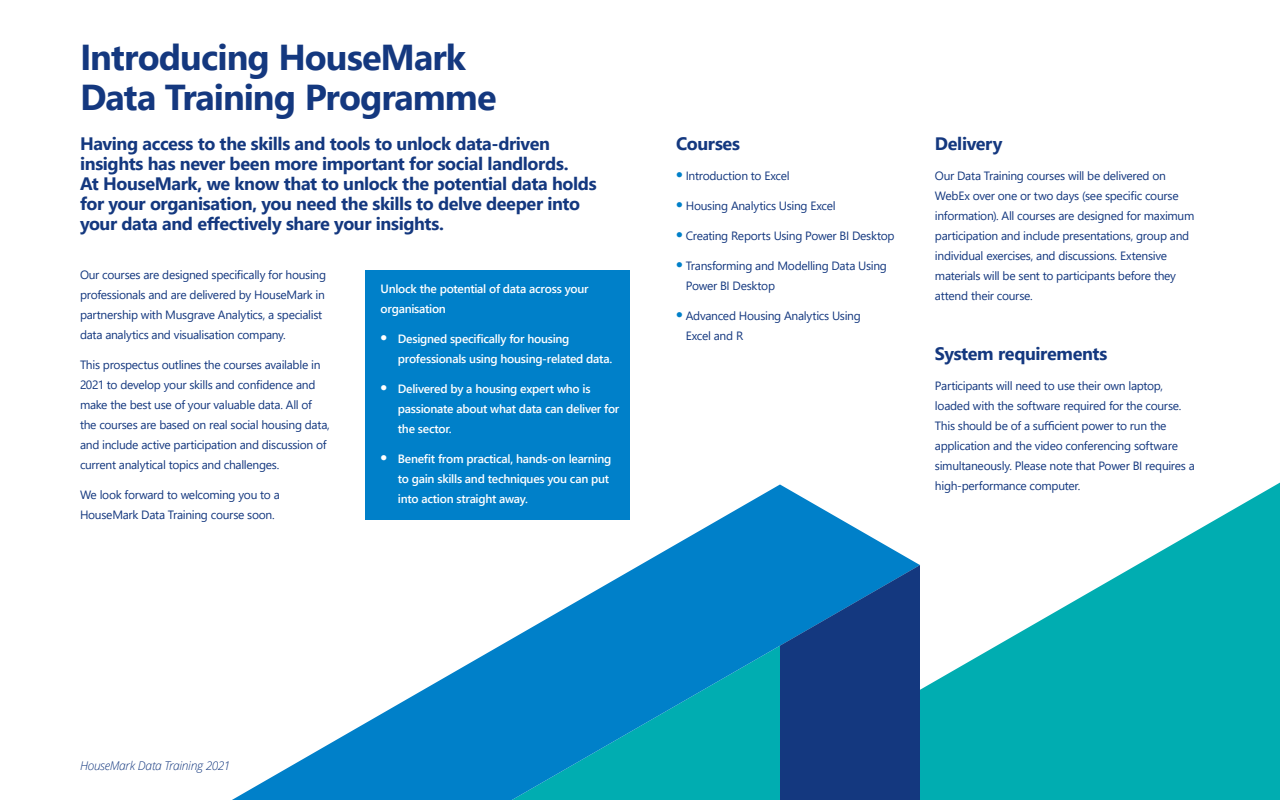
<style>
.page{position:relative;width:1280px;height:800px;background:#fff}
.page>*{position:absolute;margin:0;border:0;box-sizing:border-box;transform-origin:0 0}
.t1{font:700 36px/40px "Segoe UI";letter-spacing:-.03em;color:#14387f}
.t2{font:700 18px/20px "Segoe UI";letter-spacing:-.02em;color:#14387f}
.t3{font:12px/20px "Segoe UI";letter-spacing:-.025em;color:#14387f}
.t4{font:600 12px/20px "Segoe UI";letter-spacing:-.025em;color:#fff}
.t5{font:italic 300 12px "Open Sans";letter-spacing:-.03em;color:#14387f}
</style>
<div class="page">
<svg style="left:232px;top:484px;width:688px;height:316px"></svg>
<svg style="left:780px;top:565px;width:140px;height:235px;background:#10448c"></svg>
<svg style="left:920px;top:483px;width:360px;height:317px;fill:#00adb1"></svg>
<div style="left:365px;top:271px;width:265px;height:249px;background:#0080c9"></div>
<h1 class="t1" style="left:80px;top:34px;width:418px">Introducing HouseMark<br>Data Training Programme</h1>
<p class="t2" style="left:80px;top:132px;width:518px">Having access to the skills and tools to unlock data-driven insights has never been more important for social landlords.<br>At HouseMark, we know that to unlock the potential data holds for your organisation, you need the skills to delve deeper into your data and effectively share your insights.</p>
<p class="t3" style="left:80px;top:263px;width:248px">Our courses are designed specifically for housing professionals and are delivered by HouseMark in partnership with Musgrave Analytics, a specialist data analytics and visualisation company.</p>
<p class="t3" style="left:80px;top:353px;width:251px">This prospectus outlines the courses available in 2021 to develop your skills and confidence and make the best use of your valuable data. All of the courses are based on real social housing data, and include active participation and discussion of current analytical topics and challenges.</p>
<p class="t3" style="left:80px;top:483px;width:201px">We look forward to welcoming you to a<br>HouseMark Data Training course soon.</p>
<p class="t4" style="left:381px;top:278px;width:209px">Unlock the potential of data across your organisation</p>
<p class="t4" style="left:398px;top:328px;width:216px;text-indent:-17px">● Designed specifically for housing professionals using housing-related data.</p>
<p class="t4" style="left:398px;top:378px;width:223px;text-indent:-17px">● Delivered by a housing expert who is passionate about what data can deliver for the sector.</p>
<p class="t4" style="left:398px;top:448px;width:215px;text-indent:-17px">● Benefit from practical, hands-on learning to gain skills and techniques you can put into action straight away.</p>
<h2 class="t2" style="left:676px;top:132px;width:65px">Courses</h2>
<p class="t3" style="left:676px;top:165px;width:115px"><sup>●</sup> Introduction to Excel</p>
<p class="t3" style="left:676px;top:195px;width:161px"><sup>●</sup> Housing Analytics Using Excel</p>
<p class="t3" style="left:676px;top:225px;width:220px"><sup>●</sup> Creating Reports Using Power BI Desktop</p>
<p class="t3" style="left:686px;top:255px;width:203px;text-indent:-10px"><sup>●</sup> Transforming and Modelling Data Using<br>Power BI Desktop</p>
<p class="t3" style="left:686px;top:305px;width:177px;text-indent:-10px"><sup>●</sup> Advanced Housing Analytics Using<br>Excel and R</p>
<h2 class="t2" style="left:935px;top:132px;width:69px">Delivery</h2>
<p class="t3" style="left:935px;top:165px;width:261px">Our Data Training courses will be delivered on WebEx over one or two days (see specific course information). All courses are designed for maximum participation and include presentations, group and individual exercises, and discussions. Extensive materials will be sent to participants before they attend their course.</p>
<h2 class="t2" style="left:935px;top:342px;width:174px">System requirements</h2>
<p class="t3" style="left:935px;top:375px;width:261px">Participants will need to use their own laptop, loaded with the software required for the course.<br>This should be of a sufficient power to run the application and the video conferencing software simultaneously. Please note that Power BI requires a high-performance computer.</p>
<p class="t5" style="left:80px;top:757px;width:152px">HouseMark Data Training 2021</p>
</div>
